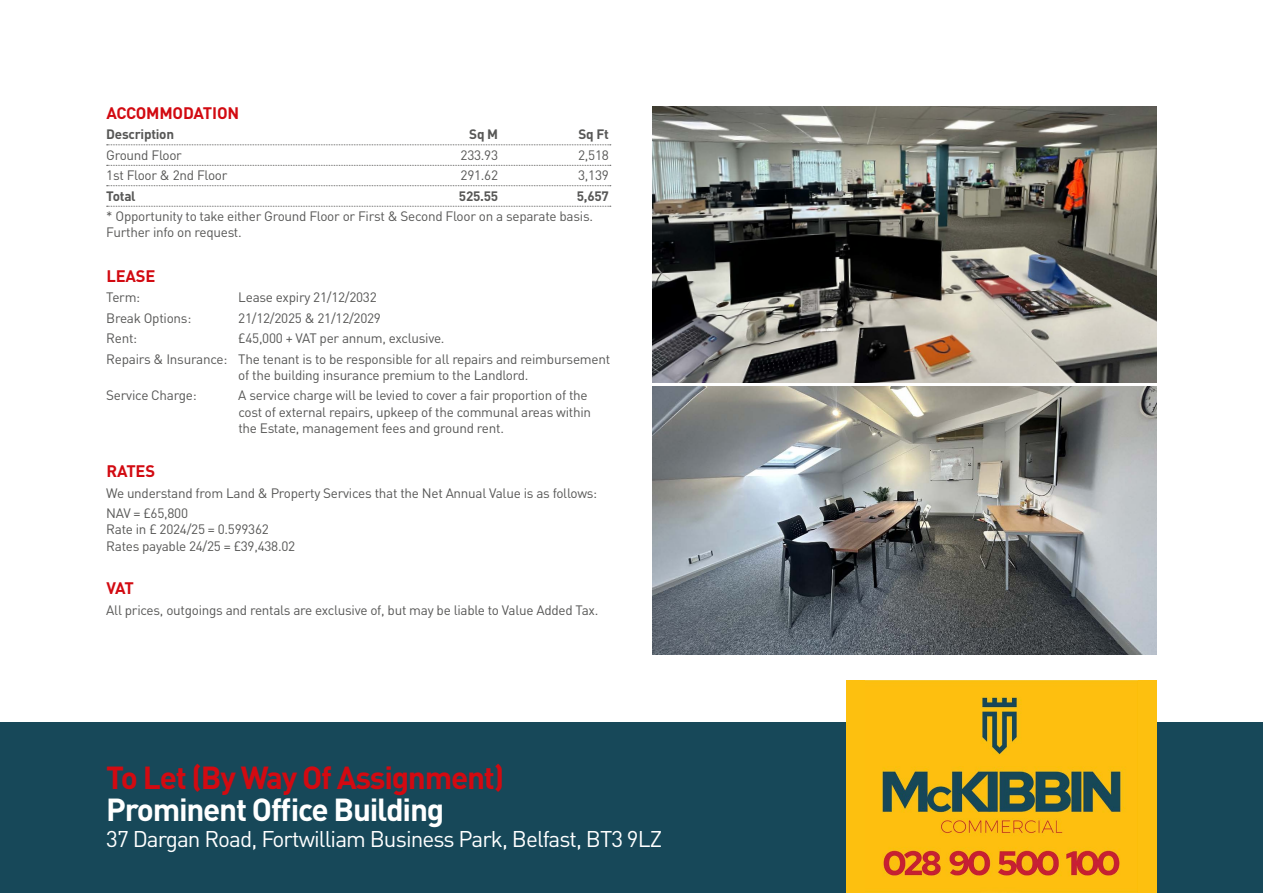
<style>
.page{position:relative;width:1263px;height:893px;background:#fff}
.page>*{position:absolute;margin:0;border:0;box-sizing:border-box;transform-origin:0 0}
.t1{font:700 31.5px "DIN Pro";letter-spacing:-.04em;color:#d20a11}
.t2{font:700 31.5px "DIN Pro";letter-spacing:-.04em;color:#fff}
.t3{font:22.5px "DIN Pro";letter-spacing:-.04em;color:#fff}
.t4{font:700 16.5px "DIN Pro";letter-spacing:-.01em;color:#d20a11}
.t5{font:13.5px/16.2px "DIN Pro";letter-spacing:-.02em;color:#575756}
.t6{font:700 13.5px "DIN Pro";letter-spacing:-.02em;color:#575756}
</style>
<div class="page">
<div style="left:0;top:723px;width:1263px;height:170px;background:#174859"></div>
<div style="left:846px;top:680px;width:311px;height:213px;background:#fdc00f"></div>
<img style="left:866px;top:680px;width:271px;height:213px">
<svg style="left:107px;top:144px;width:504px;height:1px"></svg>
<svg style="left:107px;top:165px;width:504px;height:1px"></svg>
<svg style="left:107px;top:185px;width:504px;height:1px"></svg>
<svg style="left:107px;top:206px;width:504px;height:1px"></svg>
<img style="left:653px;top:387px;width:504px;height:268px">
<img style="left:653px;top:106px;width:504px;height:277px">
<p class="t4" style="left:106px;top:102px;width:134px">ACCOMMODATION</p>
<p class="t6" style="left:106px;top:125px;width:69px">Description</p>
<p class="t6" style="left:469px;top:125px;width:30px">Sq M</p>
<p class="t6" style="left:578px;top:125px;width:32px">Sq Ft</p>
<p class="t5" style="left:106px;top:146px;width:77px">Ground Floor</p>
<p class="t5" style="left:461px;top:146px;width:39px">233.93</p>
<p class="t5" style="left:578px;top:146px;width:32px">2,518</p>
<p class="t5" style="left:106px;top:167px;width:123px">1st Floor &amp; 2nd Floor</p>
<p class="t5" style="left:461px;top:167px;width:39px">291.62</p>
<p class="t5" style="left:578px;top:167px;width:32px">3,139</p>
<p class="t6" style="left:106px;top:187px;width:31px">Total</p>
<p class="t6" style="left:459px;top:187px;width:41px">525.55</p>
<p class="t6" style="left:577px;top:187px;width:34px">5,657</p>
<p class="t5" style="left:106px;top:208px;width:488px">* Opportunity to take either Ground Floor or First &amp; Second Floor on a separate basis.<br>Further info on request.</p>
<p class="t4" style="left:106px;top:265px;width:51px">LEASE</p>
<p class="t5" style="left:106px;top:289px;width:36px">Term:</p>
<p class="t5" style="left:238px;top:289px;width:140px">Lease expiry 21/12/2032</p>
<p class="t5" style="left:106px;top:309px;width:87px">Break Options:</p>
<p class="t5" style="left:238px;top:309px;width:144px">21/12/2025 &amp; 21/12/2029</p>
<p class="t5" style="left:106px;top:330px;width:33px">Rent:</p>
<p class="t5" style="left:106px;top:328px;width:505px;line-height:20.4px;text-indent:132px">£45,000 + VAT per annum, exclusive.<br>Repairs &amp; Insurance: The tenant is to be responsible for all repairs and reimbursement</p>
<p class="t5" style="left:238px;top:366px;width:292px">of the building insurance premium to the Landlord.</p>
<p class="t5" style="left:106px;top:387px;width:92px">Service Charge:</p>
<p class="t5" style="left:238px;top:387px;width:354px">A service charge will be levied to cover a fair proportion of the cost of external repairs, upkeep of the communal areas within the Estate, management fees and ground rent.</p>
<p class="t4" style="left:106px;top:460px;width:50px">RATES</p>
<p class="t5" style="left:106px;top:482px;width:492px;line-height:20.4px">We understand from Land &amp; Property Services that the Net Annual Value is as follows:<br>NAV = £65,800</p>
<p class="t5" style="left:106px;top:521px;width:190px">Rate in £ 2024/25 = 0.599362<br>Rates payable 24/25 = £39,438.02</p>
<p class="t4" style="left:106px;top:577px;width:29px">VAT</p>
<p class="t5" style="left:106px;top:601px;width:493px">All prices, outgoings and rentals are exclusive of, but may be liable to Value Added Tax.</p>
<h1 class="t1" style="left:106px;top:757px;width:399px">To Let (By Way Of Assignment)</h1>
<h1 class="t2" style="left:106px;top:788px;width:339px">Prominent Office Building</h1>
<h2 class="t3" style="left:106px;top:823px;width:557px">37 Dargan Road, Fortwilliam Business Park, Belfast, BT3 9LZ</h2>
</div>
